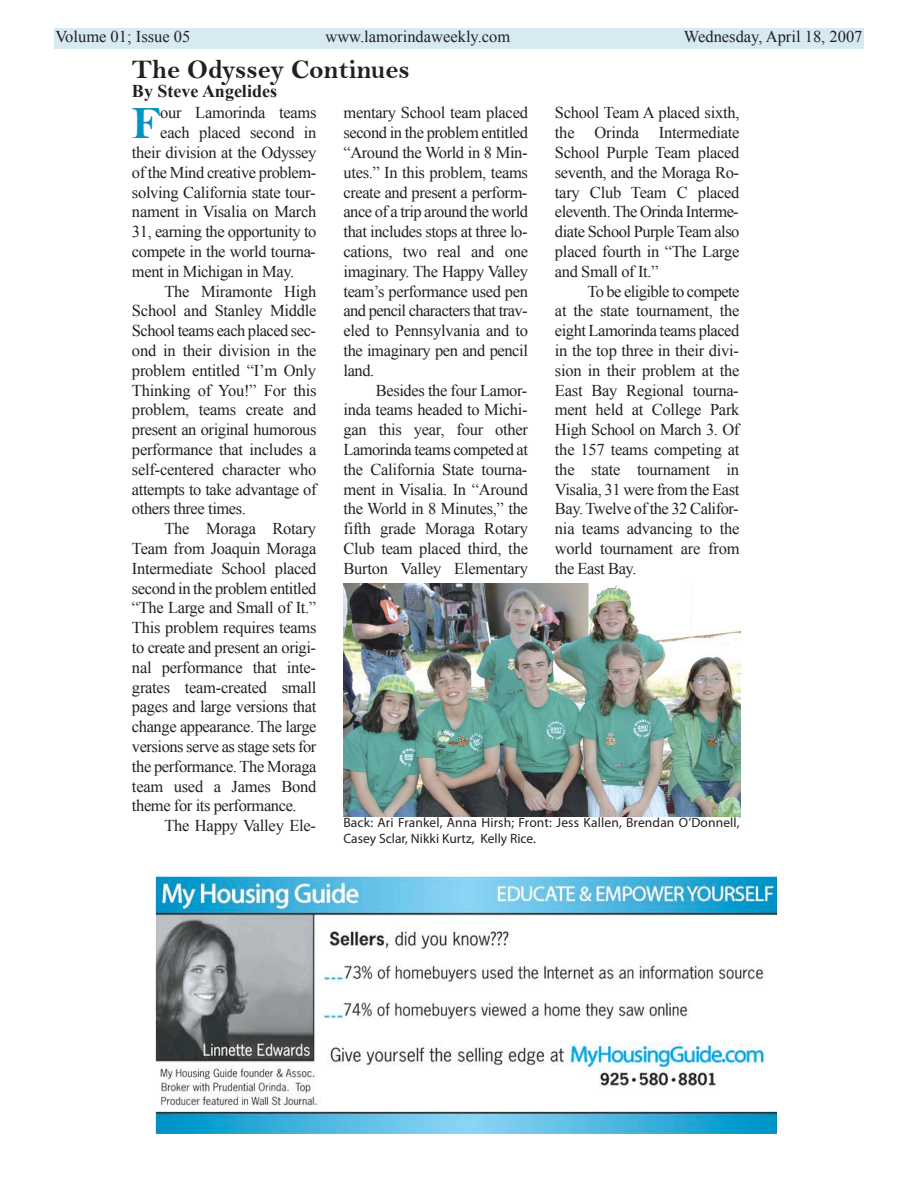
<style>
.page{position:relative;width:918px;height:1188px;background:#fff}
.page>*{position:absolute;margin:0;border:0;box-sizing:border-box;transform-origin:0 0}
.t1{font:46.8px "Bell MT Bold";color:#0095c0}
.t2{font:27px "Bell MT Bold";color:#232021}
.t3{font:700 18px "Times New Roman";color:#232021}
.t4{font:16.5px/19.8px "Times New Roman";letter-spacing:-.015em;color:#232021;text-align:justify}
.t5{font:13.5px/16.2px "Myriad Pro";letter-spacing:.01em;color:#232021}
</style>
<div class="page">
<div style="left:626px;top:28px;width:238px;height:21px;background:#d7e9f1"></div>
<div style="left:54px;top:28px;width:574px;height:21px;background:#d7e9f1"></div>
<img style="left:344px;top:584px;width:397px;height:234px">
<div style="left:344px;top:817px;width:396px;height:23px;background:#fff"></div>
<img style="left:155px;top:876px;width:622px;height:258px">
<p class="t4" style="left:55px;top:27px;width:136px">Volume 01; Issue 05</p>
<p class="t4" style="left:326px;top:27px;width:186px">www.lamorindaweekly.com</p>
<p class="t4" style="left:684px;top:27px;width:180px">Wednesday, April 18, 2007</p>
<h2 class="t2" style="left:132px;top:55px;width:279px">The Odyssey Continues</h2>
<p class="t3" style="left:132px;top:81px;width:147px">By Steve Angelides</p>
<h1 class="t1" style="left:132px;top:99px;width:30px">F</h1>
<p class="t4" style="left:160px;top:103px;width:158px">our Lamorinda teams</p>
<p class="t4" style="left:343px;top:103px;width:186px">mentary School team placed second in the problem entitled “Around the World in 8 Min&shy;utes.” In this problem, teams create and present a perform&shy;ance of a trip around the world that includes stops at three lo&shy;cations, two real and one imaginary. The Happy Valley team’s performance used pen and pencil characters that trav&shy;eled to Pennsylvania and to the imaginary pen and pencil land.</p>
<p class="t4" style="left:343px;top:380px;width:186px;text-indent:32px">Besides the four Lamor&shy;inda teams headed to Michi&shy;gan this year, four other Lamorinda teams competed at the California State tourna&shy;ment in Visalia. In “Around the World in 8 Minutes,” the fifth grade Moraga Rotary Club team placed third, the Burton Valley Elementary</p>
<p class="t4" style="left:555px;top:103px;width:186px">School Team A placed sixth, the Orinda Intermediate School Purple Team placed seventh, and the Moraga Ro&shy;tary Club Team C placed eleventh. The Orinda Interme&shy;diate School Purple Team also placed fourth in “The Large and Small of It.”</p>
<p class="t4" style="left:555px;top:281px;width:186px;text-indent:32px">To be eligible to compete at the state tournament, the eight Lamorinda teams placed in the top three in their divi&shy;sion in their problem at the East Bay Regional tourna&shy;ment held at College Park High School on March 3. Of the 157 teams competing at the state tournament in Visalia, 31 were from the East Bay. Twelve of the 32 Califor&shy;nia teams advancing to the world tournament are from the East Bay.</p>
<p class="t4" style="left:160px;top:123px;width:158px">each placed second in</p>
<p class="t4" style="left:132px;top:142px;width:186px">their division at the Odyssey</p>
<p class="t4" style="left:132px;top:162px;width:186px">of the Mind creative problem-</p>
<p class="t4" style="left:132px;top:182px;width:185px">solving California state tour-</p>
<p class="t4" style="left:132px;top:202px;width:186px">nament in Visalia on March</p>
<p class="t4" style="left:132px;top:222px;width:186px">31, earning the opportunity to</p>
<p class="t4" style="left:132px;top:241px;width:185px">compete in the world tourna-</p>
<p class="t4" style="left:132px;top:261px;width:164px">ment in Michigan in May.</p>
<p class="t4" style="left:164px;top:281px;width:154px">The Miramonte High</p>
<p class="t4" style="left:132px;top:301px;width:186px">School and Stanley Middle</p>
<p class="t4" style="left:132px;top:321px;width:186px">School teams each placed sec-</p>
<p class="t4" style="left:132px;top:340px;width:186px">ond in their division in the</p>
<p class="t4" style="left:132px;top:360px;width:186px">problem entitled “I’m Only</p>
<p class="t4" style="left:132px;top:380px;width:186px">Thinking of You!” For this</p>
<p class="t4" style="left:132px;top:400px;width:186px">problem, teams create and</p>
<p class="t4" style="left:132px;top:420px;width:186px">present an original humorous</p>
<p class="t4" style="left:132px;top:439px;width:186px">performance that includes a</p>
<p class="t4" style="left:132px;top:459px;width:186px">self-centered character who</p>
<p class="t4" style="left:132px;top:479px;width:186px">attempts to take advantage of</p>
<p class="t4" style="left:132px;top:499px;width:116px">others three times.</p>
<p class="t4" style="left:164px;top:519px;width:153px">The Moraga Rotary</p>
<p class="t4" style="left:132px;top:538px;width:186px">Team from Joaquin Moraga</p>
<p class="t4" style="left:132px;top:558px;width:186px">Intermediate School placed</p>
<p class="t4" style="left:132px;top:578px;width:186px">second in the problem entitled</p>
<p class="t4" style="left:132px;top:598px;width:186px">“The Large and Small of It.”</p>
<p class="t4" style="left:132px;top:618px;width:186px">This problem requires teams</p>
<p class="t4" style="left:132px;top:637px;width:186px">to create and present an origi-</p>
<p class="t4" style="left:132px;top:657px;width:186px">nal performance that inte-</p>
<p class="t4" style="left:132px;top:677px;width:186px">grates team-created small</p>
<p class="t4" style="left:132px;top:697px;width:186px">pages and large versions that</p>
<p class="t4" style="left:132px;top:717px;width:186px">change appearance. The large</p>
<p class="t4" style="left:132px;top:736px;width:186px">versions serve as stage sets for</p>
<p class="t4" style="left:132px;top:756px;width:186px">the performance. The Moraga</p>
<p class="t4" style="left:132px;top:776px;width:186px">team used a James Bond</p>
<p class="t4" style="left:132px;top:796px;width:166px">theme for its performance.</p>
<p class="t4" style="left:164px;top:816px;width:153px">The Happy Valley Ele-</p>
<p class="t5" style="left:343px;top:816px;width:398px">Back: Ari Frankel, Anna Hirsh; Front: Jess Kallen, Brendan O’Donnell,<br>Casey Sclar, Nikki Kurtz, Kelly Rice.</p>
</div>
